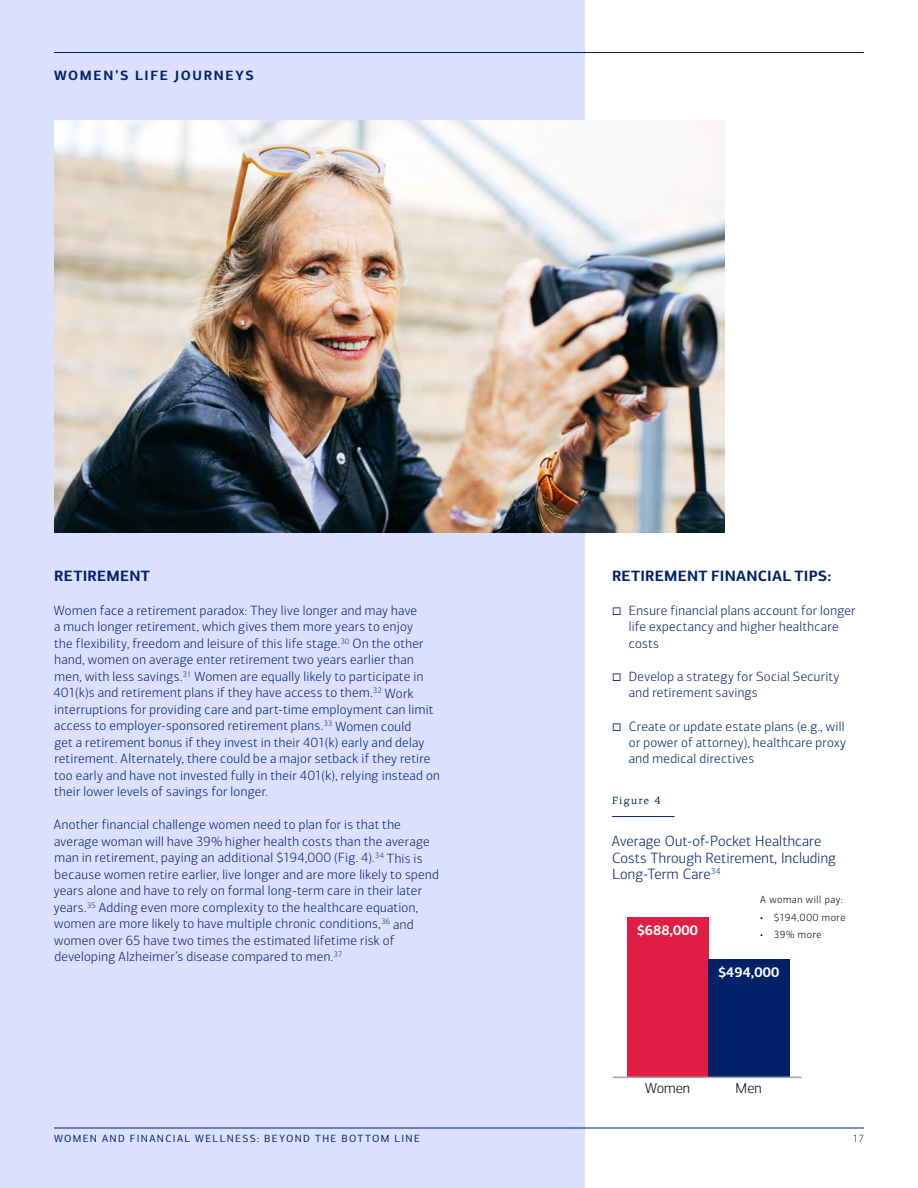
<style>
.page{position:relative;width:918px;height:1188px;background:#fff}
.page>*{position:absolute;margin:0;border:0;box-sizing:border-box;transform-origin:0 0}
.t1{font:300 15.45px "Connections";color:#fff}
.t2{font:300 15px/16.5px "Connections";letter-spacing:.01em;color:#012169}
.t3{font:700 15px "Connections";letter-spacing:.015em;color:#012169}
.t4{font:300 14.7px "Connections";color:#000}
.t5{font:700 13.95px "Connections";color:#fff}
.t6{font:300 13.5px/16.5px "Connections";letter-spacing:.02em;color:#012169}
.t7{font:700 13.5px "Connections";letter-spacing:.12em;color:#012169}
.t8{font:10.5px "Connections";letter-spacing:.13em;color:#012169}
.t9{font:300 10.5px "Connections";letter-spacing:.05em;color:#000}
.t10{font:10.5px "Connections Serif";letter-spacing:.12em;color:#012169}
.t11{font:300 10.5px "Connections";color:#012169}
</style>
<div class="page">
<div style="left:0;top:0;width:585px;height:1188px;background:#dbe0ff"></div>
<hr style="left:54px;top:1128px;width:810px;height:1px;background:#012169">
<img style="left:54px;top:120px;width:670px;height:412px">
<hr style="left:612px;top:816px;width:63px;height:1px;background:#012169">
<div style="left:627px;top:917px;width:81px;height:160px;background:#e21d43"></div>
<div style="left:708px;top:959px;width:81px;height:118px;background:#012169"></div>
<hr style="left:613px;top:1077px;width:189px;height:1px;background:#a4a4a5">
<hr style="left:54px;top:52px;width:810px;height:1px;background:#012169">
<p class="t7" style="left:54px;top:67px;width:201px">WOMEN’S LIFE JOURNEYS</p>
<p class="t3" style="left:54px;top:567px;width:97px">RETIREMENT</p>
<p class="t6" style="left:53px;top:602px;width:388px">Women face a retirement paradox: They live longer and may have<br>a much longer retirement, which gives them more years to enjoy<br>the flexibility, freedom and leisure of this life stage.<sup>30</sup> On the other hand, women on average enter retirement two years earlier than men, with less savings.<sup>31</sup> Women are equally likely to participate in 401(k)s and retirement plans if they have access to them.<sup>32</sup> Work interruptions for providing care and part-time employment can limit access to employer-sponsored retirement plans.<sup>33</sup> Women could<br>get a retirement bonus if they invest in their 401(k) early and delay retirement. Alternately, there could be a major setback if they retire too early and have not invested fully in their 401(k), relying instead on their lower levels of savings for longer.</p>
<p class="t6" style="left:54px;top:817px;width:386px">Another financial challenge women need to plan for is that the average woman will have 39% higher health costs than the average man in retirement, paying an additional $194,000 (Fig. 4).<sup>34</sup> This is because women retire earlier, live longer and are more likely to spend years alone and have to rely on formal long-term care in their later years.<sup>35</sup> Adding even more complexity to the healthcare equation, women are more likely to have multiple chronic conditions,<sup>36</sup> and women over 65 have two times the estimated lifetime risk of developing Alzheimer’s disease compared to men.<sup>37</sup></p>
<p class="t8" style="left:54px;top:1132px;width:368px">WOMEN AND FINANCIAL WELLNESS: BEYOND THE BOTTOM LINE</p>
<p class="t3" style="left:612px;top:567px;width:221px">RETIREMENT FINANCIAL TIPS:</p>
<p class="t6" style="left:629px;top:602px;width:228px;text-indent:-17px">◻ Ensure financial plans account for longer life expectancy and higher healthcare costs</p>
<p class="t6" style="left:629px;top:668px;width:212px;text-indent:-17px">◻ Develop a strategy for Social Security and retirement savings</p>
<p class="t6" style="left:629px;top:718px;width:219px;text-align:justify;text-indent:-17px">◻ Create or update estate plans (e.g., will or power of attorney), healthcare proxy and medical directives</p>
<p class="t10" style="left:612px;top:795px;width:50px">Figure 4</p>
<p class="t2" style="left:612px;top:833px;width:226px">Average Out-of-Pocket Healthcare<br>Costs Through Retirement, Including<br>Long-Term Care<sup>34</sup></p>
<p class="t1" style="left:653px;top:916px;width:30px">46%</p>
<p class="t5" style="left:637px;top:921px;width:63px">$688,000</p>
<p class="t9" style="left:760px;top:894px;width:84px">A woman will pay:</p>
<p class="t9" style="left:760px;top:911px;width:87px">• $194,000 more</p>
<p class="t9" style="left:760px;top:929px;width:63px">• 39% more</p>
<p class="t5" style="left:718px;top:963px;width:63px">$494,000</p>
<p class="t4" style="left:645px;top:1080px;width:46px">Women</p>
<p class="t4" style="left:736px;top:1080px;width:28px">Men</p>
<p class="t11" style="left:853px;top:1132px;width:13px">17</p>
</div>
